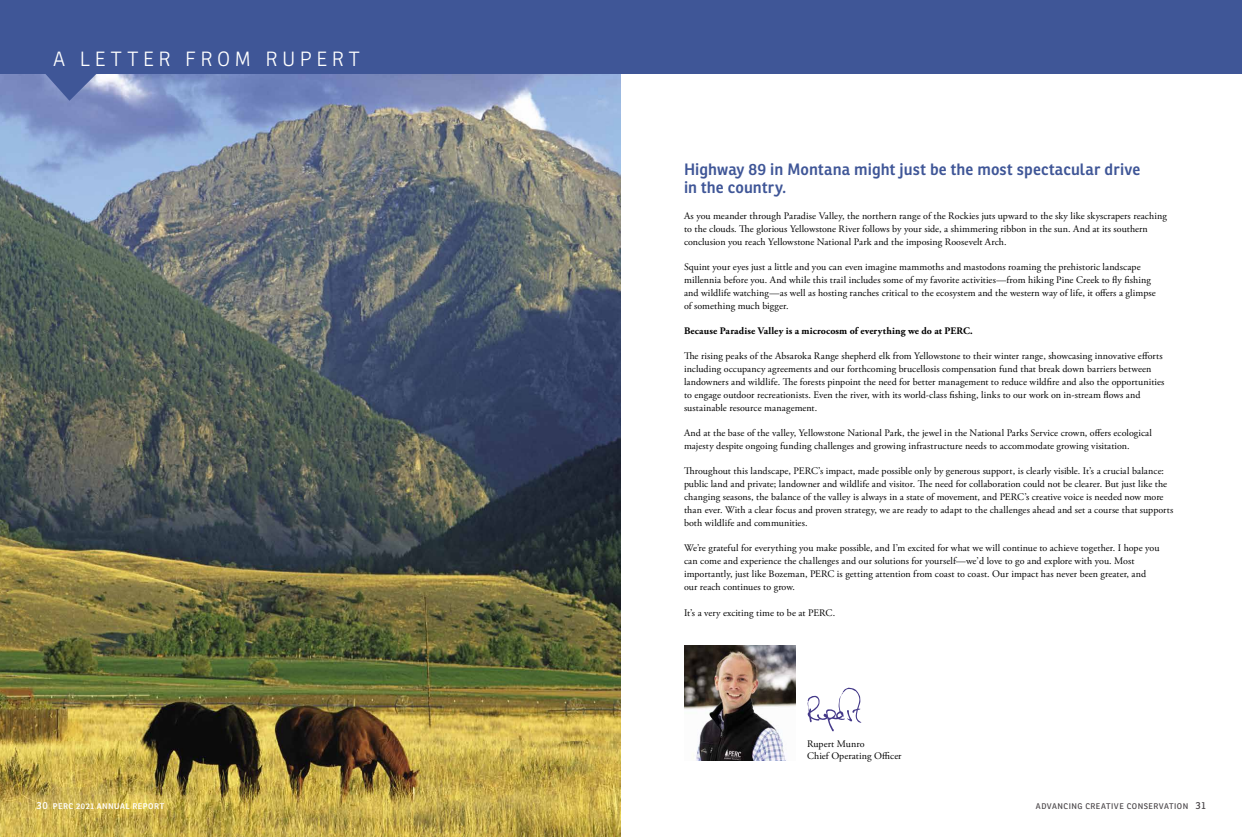
<style>
.page{position:relative;width:1242px;height:837px;background:#fff}
.page>*{position:absolute;margin:0;border:0;box-sizing:border-box;transform-origin:0 0}
.t1{font:300 20px "Ronnia";letter-spacing:.235em;color:#fff}
.t2{font:600 16px/18px "Ronnia";letter-spacing:.005em;color:#3f5697}
.t3{font:10px/13px "Adobe Garamond Pro";letter-spacing:.01em;color:#000}
.t4{font:700 10px "Adobe Garamond Pro";letter-spacing:.015em;color:#000}
.t5{font:8px "Ronnia";letter-spacing:.06em;color:#4b474a}
.t6{font:600 8px "Ronnia";letter-spacing:.065em;color:#fff}
.s1{font-weight:400;font-size:10px}
.s2{font-size:10px}
</style>
<div class="page">
<img style="left:0;top:73px;width:621px;height:764px">
<img style="left:684px;top:646px;width:112px;height:114px">
<div style="left:0;top:0;width:1242px;height:73px;background:#3f5697"></div>
<svg style="left:45px;top:73px;width:52px;height:28px"></svg>
<svg style="left:807px;top:688px;width:54px;height:44px"></svg>
<h1 class="t1" style="left:53px;top:47px;width:308px">A LETTER FROM RUPERT</h1>
<h2 class="t2" style="left:684px;top:160px;width:458px">Highway 89 in Montana might just be the most spectacular drive in the country.</h2>
<p class="t3" style="left:684px;top:209px;width:484px">As you meander through Paradise Valley, the northern range of the Rockies juts upward to the sky like skyscrapers reaching to the clouds. The glorious Yellowstone River follows by your side, a shimmering ribbon in the sun. And at its southern conclusion you reach Yellowstone National Park and the imposing Roosevelt Arch.</p>
<p class="t3" style="left:684px;top:260px;width:473px">Squint your eyes just a little and you can even imagine mammoths and mastodons roaming the prehistoric landscape millennia before you. And while this trail includes some of my favorite activities—from hiking Pine Creek to fly fishing and wildlife watching—as well as hosting ranches critical to the ecosystem and the western way of life, it offers a glimpse of something much bigger.</p>
<p class="t4" style="left:684px;top:325px;width:290px">Because Paradise Valley is a microcosm of everything we do at PERC.</p>
<p class="t3" style="left:684px;top:349px;width:482px">The rising peaks of the Absaroka Range shepherd elk from Yellowstone to their winter range, showcasing innovative efforts including occupancy agreements and our forthcoming brucellosis compensation fund that break down barriers between landowners and wildlife. The forests pinpoint the need for better management to reduce wildfire and also the opportunities to engage outdoor recreationists. Even the river, with its world-class fishing, links to our work on in-stream flows and sustainable resource management.</p>
<p class="t3" style="left:684px;top:426px;width:470px">And at the base of the valley, Yellowstone National Park, the jewel in the National Parks Service crown, offers ecological majesty despite ongoing funding challenges and growing infrastructure needs to accommodate growing visitation.</p>
<p class="t3" style="left:684px;top:464px;width:491px">Throughout this landscape, PERC’s impact, made possible only by generous support, is clearly visible. It’s a crucial balance: public land and private; landowner and wildlife and visitor. The need for collaboration could not be clearer. But just like the changing seasons, the balance of the valley is always in a state of movement, and PERC’s creative voice is needed now more than ever. With a clear focus and proven strategy, we are ready to adapt to the challenges ahead and set a course that supports both wildlife and communities.</p>
<p class="t3" style="left:684px;top:541px;width:477px">We’re grateful for everything you make possible, and I’m excited for what we will continue to achieve together. I hope you can come and experience the challenges and our solutions for yourself—we’d love to go and explore with you. Most importantly, just like Bozeman, PERC is getting attention from coast to coast. Our impact has never been greater, and our reach continues to grow.</p>
<p class="t3" style="left:684px;top:606px;width:153px">It’s a very exciting time to be at PERC.</p>
<p class="t3" style="left:807px;top:738px;width:96px;line-height:12.2px">Rupert Munro<br>Chief Operating Officer</p>
<p class="t6" style="left:37px;top:801px;width:129px"><span class="s1">30</span> PERC 2021 ANNUAL REPORT</p>
<p class="t5" style="left:1036px;top:801px;width:171px">ADVANCING CREATIVE CONSERVATION <span class="s2">31</span></p>
</div>
